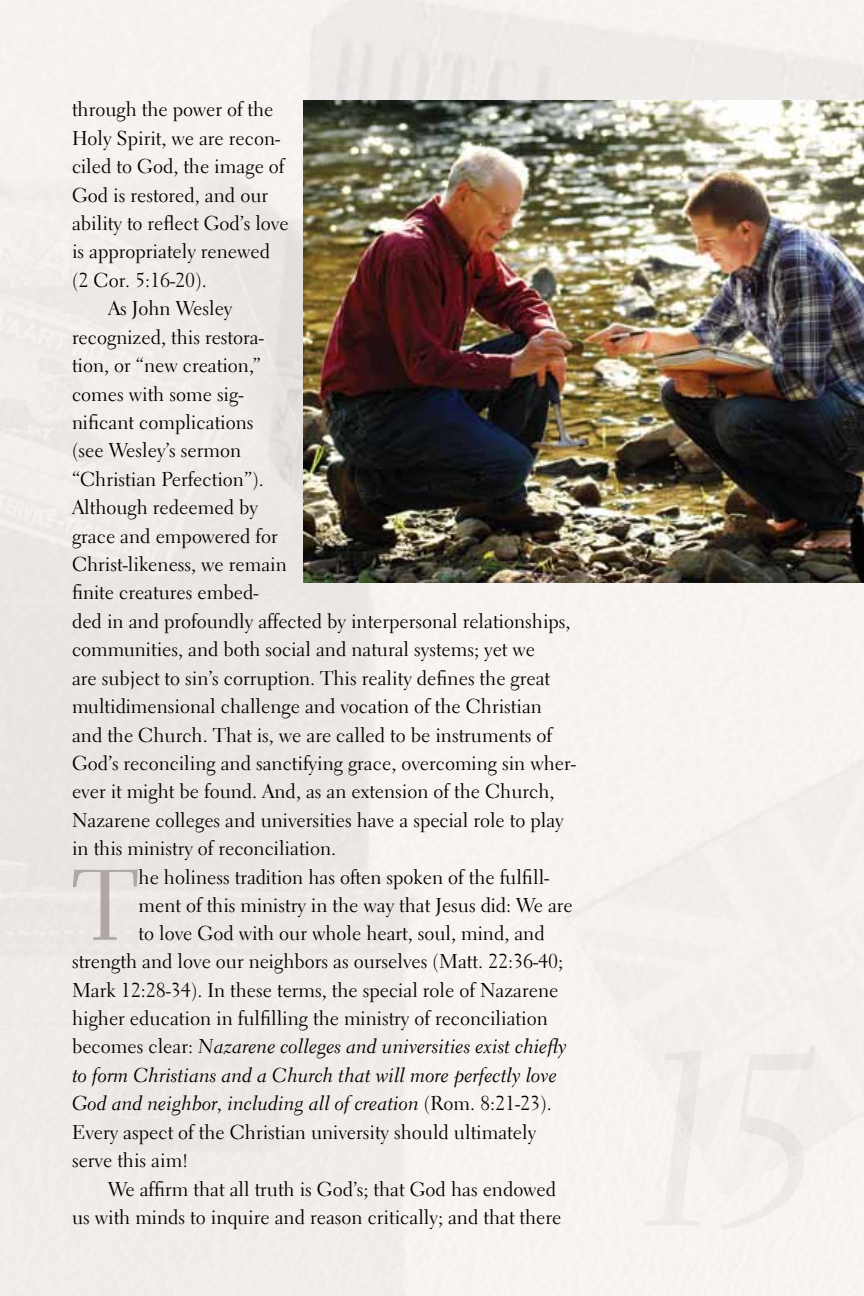
<style>
.page{position:relative;width:864px;height:1296px;background:#fff}
.page>*{position:absolute;margin:0;border:0;box-sizing:border-box;transform-origin:0 0}
.t1{font:99.8px "Electra LH";color:#b0a7a2}
.t2{font:20px/28.4px "Electra LH";color:#000}
.t3{font:20px/28.4px "Electra LH Cursive";color:#000}
.s1{font-family:"Electra LH"}
</style>
<div class="page">
<img style="left:225px;top:0;width:639px;height:644px">
<img style="left:0;top:29px;width:455px;height:1267px">
<div style="left:553px;top:726px;width:311px;height:480px;background:#f5f2ef"></div>
<img style="left:304px;top:101px;width:560px;height:481px">
<p class="t2" style="left:72px;top:95px;width:203px">through the power of the</p>
<p class="t2" style="left:72px;top:124px;width:210px">Holy Spirit, we are recon-</p>
<p class="t2" style="left:72px;top:152px;width:216px">ciled to God, the image of</p>
<p class="t2" style="left:72px;top:181px;width:198px">God is restored, and our</p>
<p class="t2" style="left:72px;top:209px;width:218px">ability to reflect God’s love</p>
<p class="t2" style="left:72px;top:237px;width:200px">is appropriately renewed</p>
<p class="t2" style="left:72px;top:266px;width:133px">(2 Cor. 5:16-20).</p>
<p class="t2" style="left:108px;top:294px;width:126px">As John Wesley</p>
<p class="t2" style="left:72px;top:323px;width:193px">recognized, this restora-</p>
<p class="t2" style="left:72px;top:351px;width:191px">tion, or “new creation,”</p>
<p class="t2" style="left:72px;top:380px;width:173px">comes with some sig-</p>
<p class="t2" style="left:72px;top:408px;width:183px">nificant complications</p>
<p class="t2" style="left:72px;top:436px;width:171px">(see Wesley’s sermon</p>
<p class="t2" style="left:72px;top:465px;width:190px">“Christian Perfection”).</p>
<p class="t2" style="left:72px;top:493px;width:187px">Although redeemed by</p>
<p class="t2" style="left:72px;top:522px;width:207px">grace and empowered for</p>
<p class="t2" style="left:72px;top:550px;width:216px">Christ-likeness, we remain</p>
<p class="t2" style="left:72px;top:578px;width:188px">finite creatures embed-</p>
<p class="t2" style="left:72px;top:607px;width:500px">ded in and profoundly affected by interpersonal relationships,</p>
<p class="t2" style="left:72px;top:635px;width:465px">communities, and both social and natural systems; yet we</p>
<p class="t2" style="left:72px;top:664px;width:480px">are subject to sin’s corruption. This reality defines the great</p>
<p class="t2" style="left:72px;top:692px;width:472px">multidimensional challenge and vocation of the Christian</p>
<p class="t2" style="left:72px;top:721px;width:483px">and the Church. That is, we are called to be instruments of</p>
<p class="t2" style="left:72px;top:749px;width:505px">God’s reconciling and sanctifying grace, overcoming sin wher-</p>
<p class="t2" style="left:72px;top:777px;width:484px">ever it might be found. And, as an extension of the Church,</p>
<p class="t2" style="left:72px;top:806px;width:493px">Nazarene colleges and universities have a special role to play</p>
<p class="t2" style="left:72px;top:834px;width:263px">in this ministry of reconciliation.</p>
<h1 class="t1" style="left:72px;top:844px;width:68px">T</h1>
<p class="t2" style="left:139px;top:863px;width:412px">he holiness tradition has often spoken of the fulfill-</p>
<p class="t2" style="left:139px;top:891px;width:436px">ment of this ministry in the way that Jesus did: We are</p>
<p class="t2" style="left:139px;top:919px;width:408px">to love God with our whole heart, soul, mind, and</p>
<p class="t2" style="left:72px;top:947px;width:493px">strength and love our neighbors as ourselves (Matt. 22:36-40;</p>
<p class="t2" style="left:72px;top:976px;width:488px">Mark 12:28-34). In these terms, the special role of Nazarene</p>
<p class="t2" style="left:72px;top:1004px;width:477px">higher education in fulfilling the ministry of reconciliation</p>
<p class="t3" style="left:72px;top:1033px;width:496px"><span class="s1">becomes clear:</span> Nazarene colleges and universities exist chiefly to form Christians and a Church that will more perfectly love<br>God and neighbor, including all of creation <span class="s1">(Rom. 8:21-23).</span></p>
<p class="t2" style="left:72px;top:1118px;width:466px">Every aspect of the Christian university should ultimately serve this aim!</p>
<p class="t2" style="left:72px;top:1175px;width:491px;text-align:right">We affirm that all truth is God’s; that God has endowed<br>us with minds to inquire and reason critically; and that there</p>
</div>
